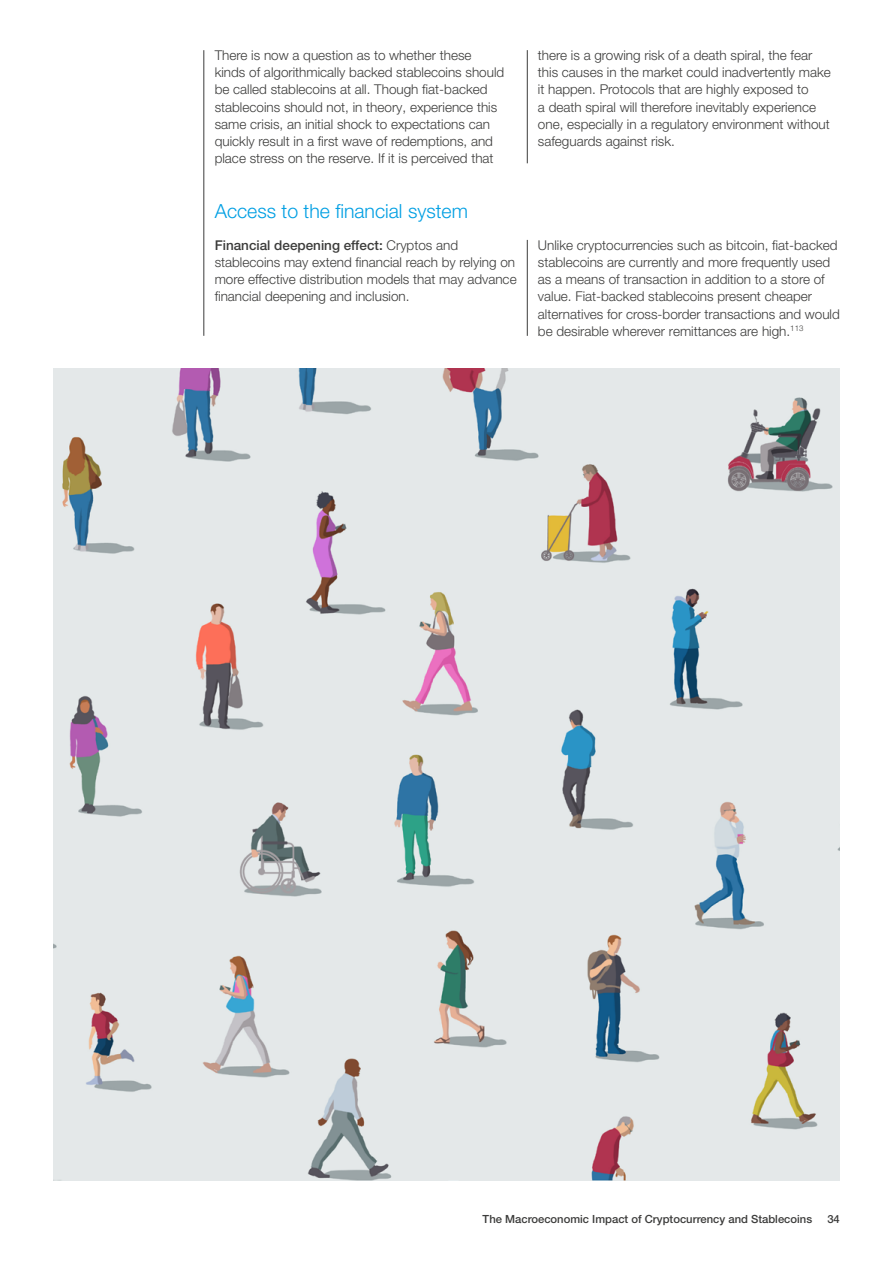
<style>
.page{position:relative;width:893px;height:1263px;background:#fff}
.page>*{position:absolute;margin:0;border:0;box-sizing:border-box;transform-origin:0 0}
.t1{font:300 19.5px "Helvetica Neue LT Pro";color:#009fe3}
.t2{font:300 13.5px/17.2px "Helvetica Neue LT Pro";color:#3c3c3b}
.t3{font:500 11.25px "Helvetica Neue LT Pro";color:#3c3c3b}
.s1{font-weight:500}
</style>
<div class="page">
<hr style="left:204px;top:50px;width:1px;height:286px;background:#3c3c3b">
<hr style="left:527px;top:50px;width:1px;height:113px;background:#3c3c3b">
<hr style="left:527px;top:240px;width:1px;height:96px;background:#3c3c3b">
<img style="left:53px;top:369px;width:787px;height:811px">
<p class="t2" style="left:215px;top:46px;width:291px">There is now a question as to whether these kinds of algorithmically backed stablecoins should be called stablecoins at all. Though fiat-backed stablecoins should not, in theory, experience this same crisis, an initial shock to expectations can quickly result in a first wave of redemptions, and place stress on the reserve. If it is perceived that</p>
<p class="t2" style="left:538px;top:46px;width:295px">there is a growing risk of a death spiral, the fear this causes in the market could inadvertently make it happen. Protocols that are highly exposed to<br>a death spiral will therefore inevitably experience one, especially in a regulatory environment without safeguards against risk.</p>
<h1 class="t1" style="left:215px;top:199px;width:255px">Access to the financial system</h1>
<p class="t2" style="left:215px;top:236px;width:303px"><span class="s1">Financial deepening effect:</span> Cryptos and stablecoins may extend financial reach by relying on more effective distribution models that may advance financial deepening and inclusion.</p>
<p class="t2" style="left:538px;top:236px;width:303px">Unlike cryptocurrencies such as bitcoin, fiat-backed stablecoins are currently and more frequently used as a means of transaction in addition to a store of value. Fiat-backed stablecoins present cheaper alternatives for cross-border transactions and would be desirable wherever remittances are high.<sup>113</sup></p>
<p class="t3" style="left:483px;top:1212px;width:331px">The Macroeconomic Impact of Cryptocurrency and Stablecoins</p>
<p class="t3" style="left:827px;top:1212px;width:14px">34</p>
</div>
